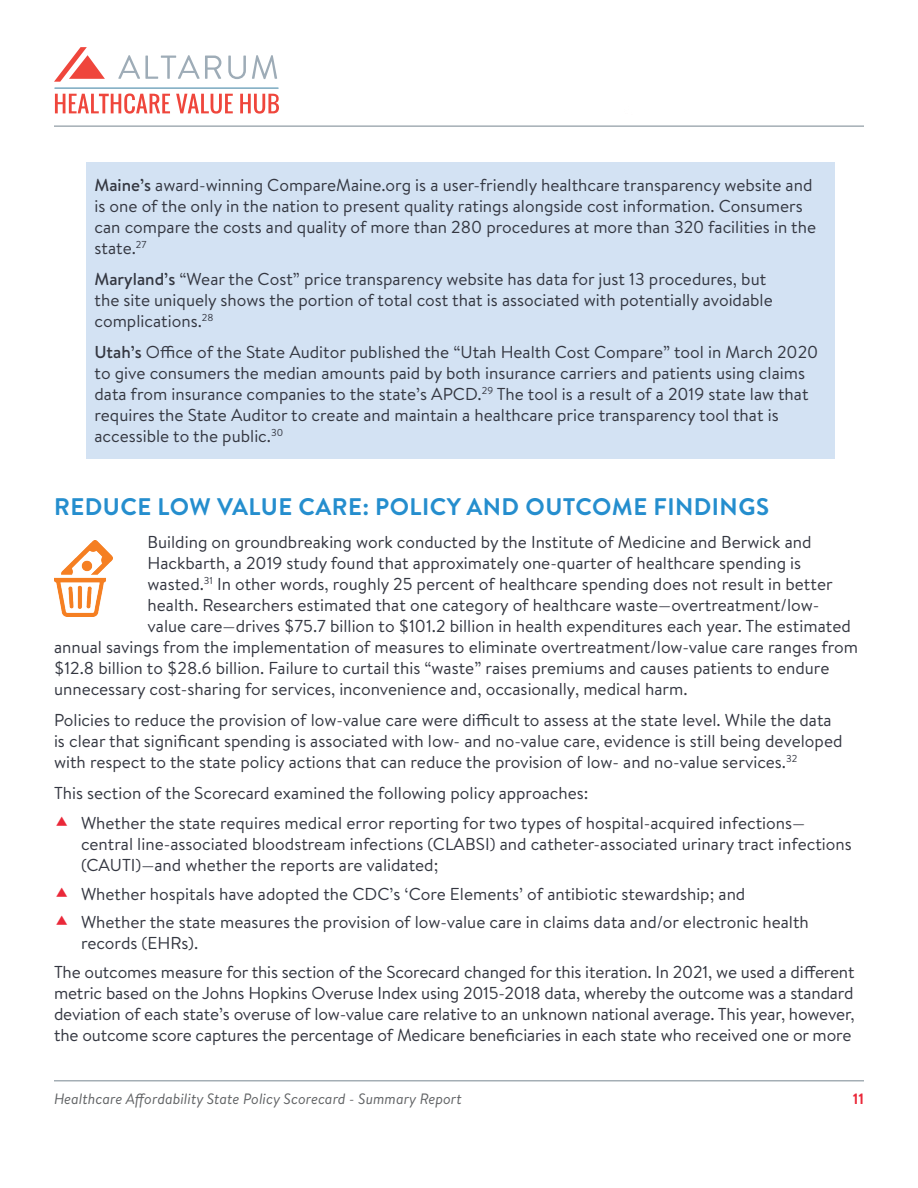
<style>
.page{position:relative;width:918px;height:1188px;background:#fff}
.page>*{position:absolute;margin:0;border:0;box-sizing:border-box;transform-origin:0 0}
.Heading_1{font:700 24px "Brandon Text";letter-spacing:.02em;color:#258ece}
.Paragraph{font:17.25px/21px "Brandon Text";color:#343741}
.Paragraph_Box_Text{font:17.25px/21px "Brandon Text";color:#343741}
.t1{font:italic 15px "Brandon Text";color:#616365}
.t2{font:700 15px "Brandon Text";color:#ea2839}
.s1{font-weight:500}
</style>
<div class="page">
<hr style="left:54px;top:1080px;width:810px;height:2px;background:#a4aeb5">
<hr style="left:54px;top:125px;width:810px;height:2px;background:#a4aeb5">
<svg style="left:118px;top:55px;width:103px;height:24px"></svg>
<svg style="left:228px;top:56px;width:18px;height:23px"></svg>
<svg style="left:252px;top:55px;width:25px;height:24px"></svg>
<svg style="left:54px;top:47px;width:51px;height:35px"></svg>
<svg style="left:55px;top:94px;width:115px;height:20px"></svg>
<svg style="left:176px;top:94px;width:57px;height:20px"></svg>
<svg style="left:240px;top:94px;width:39px;height:20px"></svg>
<hr style="left:55px;top:88px;width:223px;height:1px;background:#9eacb7">
<img style="left:54px;top:540px;width:59px;height:76px">
<div style="left:86px;top:162px;width:749px;height:296px;background:#d3e2f3"></div>
<p class="Paragraph_Box_Text" style="left:94px;top:174px;width:723px"><span class="s1">Maine’s</span> award-winning CompareMaine.org is a user-friendly healthcare transparency website and is one of the only in the nation to present quality ratings alongside cost information. Consumers can compare the costs and quality of more than 280 procedures at more than 320 facilities in the state.<sup>27</sup></p>
<p class="Paragraph_Box_Text" style="left:94px;top:268px;width:680px"><span class="s1">Maryland’s</span> “Wear the Cost” price transparency website has data for just 13 procedures, but the site uniquely shows the portion of total cost that is associated with potentially avoidable complications.<sup>28</sup></p>
<p class="Paragraph_Box_Text" style="left:94px;top:341px;width:725px"><span class="s1">Utah’s</span> Office of the State Auditor published the “Utah Health Cost Compare” tool in March 2020 to give consumers the median amounts paid by both insurance carriers and patients using claims data from insurance companies to the state’s APCD.<sup>29</sup> The tool is a result of a 2019 state law that requires the State Auditor to create and maintain a healthcare price transparency tool that is accessible to the public.<sup>30</sup></p>
<p class="Heading_1" style="left:54px;top:490px;width:717px">REDUCE LOW VALUE CARE: POLICY AND OUTCOME FINDINGS</p>
<p class="Paragraph" style="left:148px;top:531px;width:665px">Building on groundbreaking work conducted by the Institute of Medicine and Berwick and</p>
<p class="Paragraph" style="left:148px;top:552px;width:655px">Hackbarth, a 2019 study found that approximately one-quarter of healthcare spending is</p>
<p class="Paragraph" style="left:148px;top:573px;width:687px">wasted.<sup>31</sup> In other words, roughly 25 percent of healthcare spending does not result in better</p>
<p class="Paragraph" style="left:148px;top:594px;width:673px">health. Researchers estimated that one category of healthcare waste—overtreatment/low-</p>
<p class="Paragraph" style="left:148px;top:615px;width:705px">value care—drives $75.7 billion to $101.2 billion in health expenditures each year. The estimated</p>
<p class="Paragraph" style="left:54px;top:636px;width:806px">annual savings from the implementation of measures to eliminate overtreatment/low-value care ranges from</p>
<p class="Paragraph" style="left:54px;top:657px;width:777px">$12.8 billion to $28.6 billion. Failure to curtail this “waste” raises premiums and causes patients to endure</p>
<p class="Paragraph" style="left:54px;top:678px;width:635px">unnecessary cost-sharing for services, inconvenience and, occasionally, medical harm.</p>
<p class="Paragraph" style="left:54px;top:709px;width:790px">Policies to reduce the provision of low-value care were difficult to assess at the state level. While the data is clear that significant spending is associated with low- and no-value care, evidence is still being developed with respect to the state policy actions that can reduce the provision of low- and no-value services.<sup>32</sup></p>
<p class="Paragraph" style="left:54px;top:782px;width:536px">This section of the Scorecard examined the following policy approaches:</p>
<p class="Paragraph" style="left:81px;top:812px;width:772px">Whether the state requires medical error reporting for two types of hospital-acquired infections— central line-associated bloodstream infections (CLABSI) and catheter-associated urinary tract infections (CAUTI)—and whether the reports are validated;</p>
<p class="Paragraph" style="left:81px;top:883px;width:666px">Whether hospitals have adopted the CDC’s ‘Core Elements’ of antibiotic stewardship; and</p>
<p class="Paragraph" style="left:81px;top:911px;width:729px">Whether the state measures the provision of low-value care in claims data and/or electronic health records (EHRs).</p>
<p class="Paragraph" style="left:54px;top:961px;width:802px;text-align:justify">The outcomes measure for this section of the Scorecard changed for this iteration. In 2021, we used a different metric based on the Johns Hopkins Overuse Index using 2015-2018 data, whereby the outcome was a standard deviation of each state’s overuse of low-value care relative to an unknown national average. This year, however, the outcome score captures the percentage of Medicare beneficiaries in each state who received one or more</p>
<p class="t1" style="left:54px;top:1089px;width:409px">Healthcare Affordability State Policy Scorecard - Summary Report</p>
<p class="t2" style="left:853px;top:1088px;width:13px">11</p>
</div>
